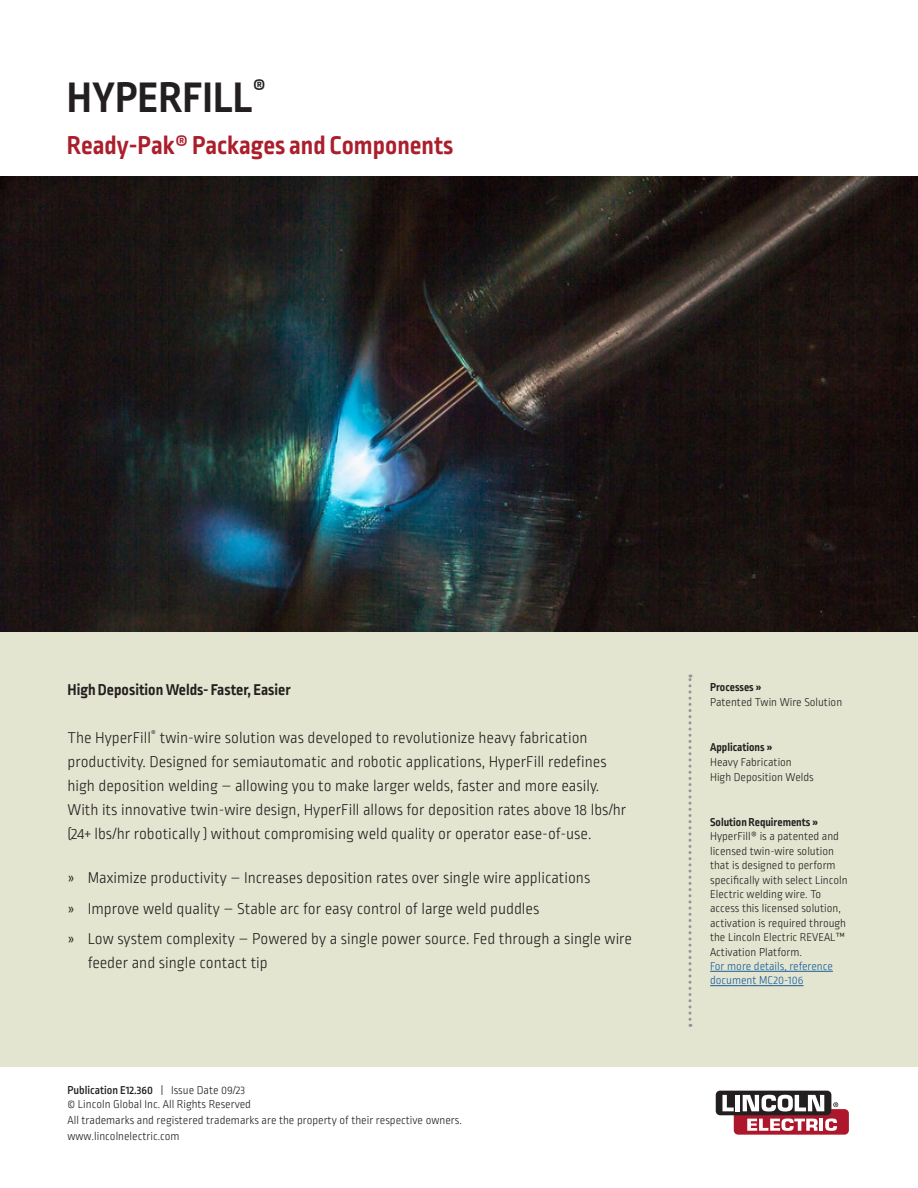
<style>
.page{position:relative;width:918px;height:1188px;background:#fff}
.page>*{position:absolute;margin:0;border:0;box-sizing:border-box;transform-origin:0 0}
.t1{font:700 45px "Ropa Sans Pro";color:#231f20}
.t2{font:700 27px "Ropa Sans Pro";color:#ab1e2c}
.t3{font:300 16.5px/24px "Ropa Sans Pro";color:#231f20}
.t4{font:700 16.5px "Ropa Sans Pro";color:#231f20}
.t5{font:300 12px/14.4px "Ropa Sans Pro";color:#231f20}
.t6{font:700 12px "Ropa Sans Pro";color:#231f20}
.t7{font:300 12px/14.4px "Ropa Sans Pro";color:#175d9e}
.s1{font-weight:500}
</style>
<div class="page">
<div style="left:0;top:632px;width:918px;height:434px;background:#e4e5d0"></div>
<svg style="left:688px;top:674px;width:4px;height:353px"></svg>
<div style="left:716px;top:1091px;width:115px;height:24px;background:#231f20;border-radius:4px"></div>
<svg style="left:722px;top:1095px;width:127px;height:40px"></svg>
<img style="left:0;top:176px;width:918px;height:456px">
<hr style="left:710px;top:971px;width:123px;height:1px;background:#175d9e">
<hr style="left:710px;top:985px;width:94px;height:1px;background:#175d9e">
<h1 class="t1" style="left:67px;top:72px;width:201px">HYPERFILL<sup>®</sup></h1>
<h2 class="t2" style="left:67px;top:130px;width:388px">Ready-Pak® Packages and Components</h2>
<p class="t4" style="left:68px;top:680px;width:225px">High Deposition Welds- Faster, Easier</p>
<p class="t3" style="left:68px;top:726px;width:560px">The HyperFill<sup>®</sup> twin-wire solution was developed to revolutionize heavy fabrication productivity. Designed for semiautomatic and robotic applications, HyperFill redefines high deposition welding – allowing you to make larger welds, faster and more easily.<br>With its innovative twin-wire design, HyperFill allows for deposition rates above 18 lbs/hr (24+ lbs/hr robotically ) without compromising weld quality or operator ease-of-use.</p>
<p class="t3" style="left:68px;top:863px;width:566px;line-height:30.8px">» Maximize productivity – Increases deposition rates over single wire applications<br>» Improve weld quality – Stable arc for easy control of large weld puddles<br>» Low system complexity – Powered by a single power source. Fed through a single wire</p>
<p class="t3" style="left:88px;top:952px;width:181px">feeder and single contact tip</p>
<p class="t5" style="left:68px;top:1084px;width:185px;line-height:13.5px"><span class="s1">Publication E12.360</span> | Issue Date 09/23 © Lincoln Global Inc. All Rights Reserved</p>
<p class="t5" style="left:68px;top:1113px;width:396px;line-height:16.2px">All trademarks and registered trademarks are the property of their respective owners. www.lincolnelectric.com</p>
<p class="t6" style="left:710px;top:680px;width:53px">Processes »</p>
<p class="t5" style="left:710px;top:696px;width:134px">Patented Twin Wire Solution</p>
<p class="t6" style="left:710px;top:740px;width:64px">Applications »</p>
<p class="t5" style="left:710px;top:755px;width:105px;line-height:15px">Heavy Fabrication<br>High Deposition Welds</p>
<p class="t6" style="left:710px;top:815px;width:110px">Solution Requirements »</p>
<p class="t5" style="left:710px;top:830px;width:139px">HyperFill® is a patented and licensed twin-wire solution that is designed to perform specifically with select Lincoln<br>Electric welding wire. To access this licensed solution, activation is required through the Lincoln Electric REVEAL™<br>Activation Platform.</p>
<p class="t7" style="left:710px;top:960px;width:124px">For more details, reference document MC20-106</p>
</div>
